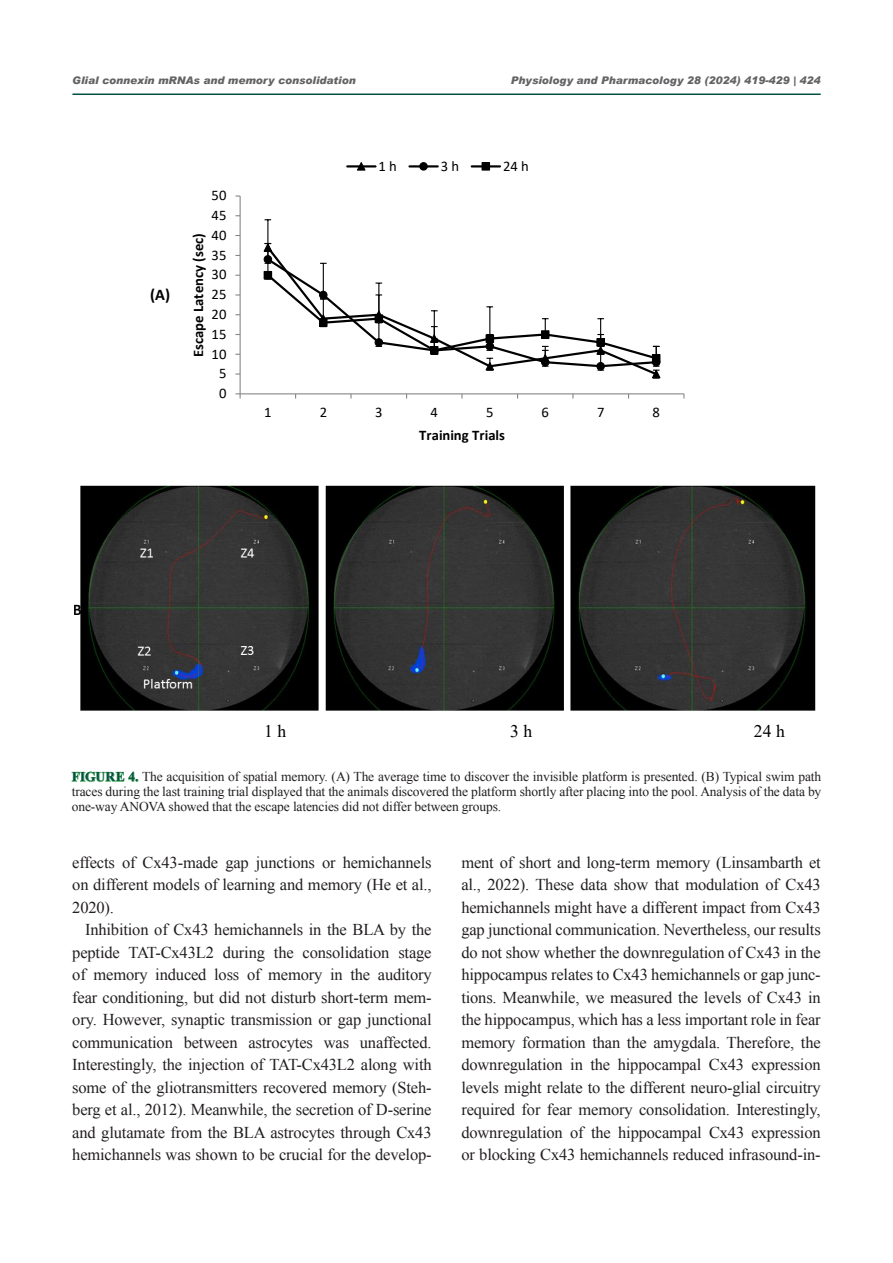
<style>
.page{position:relative;width:893px;height:1263px;background:#fff}
.page>*{position:absolute;margin:0;border:0;box-sizing:border-box;transform-origin:0 0}
.t1{font:17.7px "Times New Roman";color:#000}
.new_mant_style{font:16.5px/22.5px "Times New Roman";letter-spacing:-.01em;color:#231f20;text-align:justify}
.t2{font:700 16.2px "Calibri";color:#000}
.t3{font:14.7px "Calibri";color:#000}
.t4{font:700 14.7px "Calibri";color:#000}
.matn_ok{font:13.5px/15px "Times New Roman";letter-spacing:-.01em;color:#231f20;text-align:justify}
.titr{font:italic 900 10.5px "Arial";color:#636366}
.s1{font-weight:700;color:#73bf80}
</style>
<div class="page">
<hr style="left:72px;top:94px;width:749px;height:1px;background:#034f41">
<hr style="left:240px;top:196px;width:1px;height:198px;background:#868686">
<hr style="left:240px;top:393px;width:444px;height:1px;background:#868686">
<svg style="left:235px;top:393px;width:6px;height:6px"></svg>
<hr style="left:267px;top:220px;width:1px;height:39px;background:#000">
<svg style="left:263px;top:242px;width:398px;height:137px"></svg>
<div style="left:264px;top:271px;width:8px;height:8px;background:#000"></div>
<div style="left:320px;top:319px;width:7px;height:7px;background:#000"></div>
<div style="left:319px;top:318px;width:9px;height:9px;border:1px solid #000"></div>
<div style="left:375px;top:315px;width:8px;height:7px;background:#000"></div>
<div style="left:375px;top:314px;width:8px;height:9px;border:1px solid #000"></div>
<div style="left:431px;top:347px;width:7px;height:7px;background:#000"></div>
<div style="left:430px;top:346px;width:8px;height:9px;border:1px solid #000"></div>
<div style="left:486px;top:335px;width:7px;height:7px;background:#000"></div>
<div style="left:486px;top:334px;width:8px;height:9px;border:1px solid #000"></div>
<div style="left:541px;top:331px;width:8px;height:7px;background:#000"></div>
<div style="left:541px;top:330px;width:8px;height:9px;border:1px solid #000"></div>
<div style="left:597px;top:339px;width:7px;height:7px;background:#000"></div>
<div style="left:596px;top:338px;width:9px;height:9px;border:1px solid #000"></div>
<div style="left:652px;top:355px;width:8px;height:7px;background:#000"></div>
<div style="left:652px;top:354px;width:8px;height:9px;border:1px solid #000"></div>
<hr style="left:347px;top:165px;width:28px;height:3px;background:#000">
<svg style="left:356px;top:162px;width:11px;height:9px"></svg>
<hr style="left:409px;top:165px;width:29px;height:3px;background:#000">
<div style="left:420px;top:163px;width:7px;height:7px;background:#000;border-radius:50%"></div>
<div style="left:419px;top:162px;width:9px;height:9px;border:1px solid #000;border-radius:50%"></div>
<hr style="left:472px;top:165px;width:28px;height:3px;background:#000">
<div style="left:482px;top:163px;width:7px;height:7px;background:#000"></div>
<div style="left:482px;top:162px;width:8px;height:9px;border:1px solid #000"></div>
<img style="left:80px;top:484px;width:736px;height:227px">
<p class="titr" style="left:72px;top:74px;width:285px">Glial connexin mRNAs and memory consolidation</p>
<p class="titr" style="left:511px;top:74px;width:311px">Physiology and Pharmacology 28 (2024) 419-429 | 424</p>
<p class="t2" style="left:150px;top:283px;width:22px">(A)</p>
<p class="t3" style="left:212px;top:185px;width:16px">50</p>
<p class="t3" style="left:212px;top:205px;width:16px">45</p>
<p class="t3" style="left:212px;top:225px;width:16px">40</p>
<p class="t4" style="left:188px;top:357px;width:125px;rotate:-90deg">Escape Latency (sec)</p>
<p class="t3" style="left:212px;top:244px;width:16px">35</p>
<p class="t3" style="left:212px;top:264px;width:16px">30</p>
<p class="t3" style="left:212px;top:284px;width:16px">25</p>
<p class="t3" style="left:212px;top:304px;width:16px">20</p>
<p class="t3" style="left:212px;top:324px;width:16px">15</p>
<p class="t3" style="left:212px;top:343px;width:16px">10</p>
<p class="t3" style="left:219px;top:363px;width:9px">5</p>
<p class="t3" style="left:219px;top:383px;width:9px">0</p>
<p class="t3" style="left:379px;top:155px;width:20px">1 h</p>
<p class="t3" style="left:441px;top:155px;width:20px">3 h</p>
<p class="t3" style="left:503px;top:155px;width:27px">24 h</p>
<p class="t3" style="left:264px;top:402px;width:9px">1</p>
<p class="t3" style="left:320px;top:402px;width:9px">2</p>
<p class="t3" style="left:375px;top:402px;width:9px">3</p>
<p class="t3" style="left:431px;top:402px;width:9px">4</p>
<p class="t3" style="left:486px;top:402px;width:9px">5</p>
<p class="t3" style="left:542px;top:402px;width:9px">6</p>
<p class="t3" style="left:597px;top:402px;width:9px">7</p>
<p class="t3" style="left:653px;top:402px;width:9px">8</p>
<p class="t4" style="left:419px;top:424px;width:87px">Training Trials</p>
<p class="t1" style="left:264px;top:718px;width:24px">1 h</p>
<p class="t1" style="left:510px;top:718px;width:24px">3h</p>
<p class="t1" style="left:754px;top:718px;width:32px">24 h</p>
<p class="matn_ok" style="left:72px;top:769px;width:751px"><span class="s1">FIGURE 4.</span> The acquisition of spatial memory. (A) The average time to discover the invisible platform is presented. (B) Typical swim path traces during the last training trial displayed that the animals discovered the platform shortly after placing into the pool. Analysis of the data by one-way ANOVA showed that the escape latencies did not differ between groups.</p>
<p class="new_mant_style" style="left:72px;top:850px;width:361px">effects of Cx43-made gap junctions or hemichannels on different models of learning and memory (He et al., 2020).</p>
<p class="new_mant_style" style="left:72px;top:918px;width:361px;text-indent:13px">Inhibition of Cx43 hemichannels in the BLA by the peptide TAT-Cx43L2 during the consolidation stage of memory induced loss of memory in the auditory fear conditioning, but did not disturb short-term mem&shy;ory. However, synaptic transmission or gap junctional communication between astrocytes was unaffected.<br>Interestingly, the injection of TAT-Cx43L2 along with some of the gliotransmitters recovered memory (Steh&shy;berg et al., 2012). Meanwhile, the secretion of D-serine and glutamate from the BLA astrocytes through Cx43 hemichannels was shown to be crucial for the develop-</p>
<p class="new_mant_style" style="left:461px;top:850px;width:361px">ment of short and long-term memory (Linsambarth et al., 2022). These data show that modulation of Cx43 hemichannels might have a different impact from Cx43 gap junctional communication. Nevertheless, our results do not show whether the downregulation of Cx43 in the hippocampus relates to Cx43 hemichannels or gap junc&shy;tions. Meanwhile, we measured the levels of Cx43 in the hippocampus, which has a less important role in fear memory formation than the amygdala. Therefore, the downregulation in the hippocampal Cx43 expression levels might relate to the different neuro-glial circuitry required for fear memory consolidation. Interestingly, downregulation of the hippocampal Cx43 expression or blocking Cx43 hemichannels reduced infrasound-in-</p>
</div>
